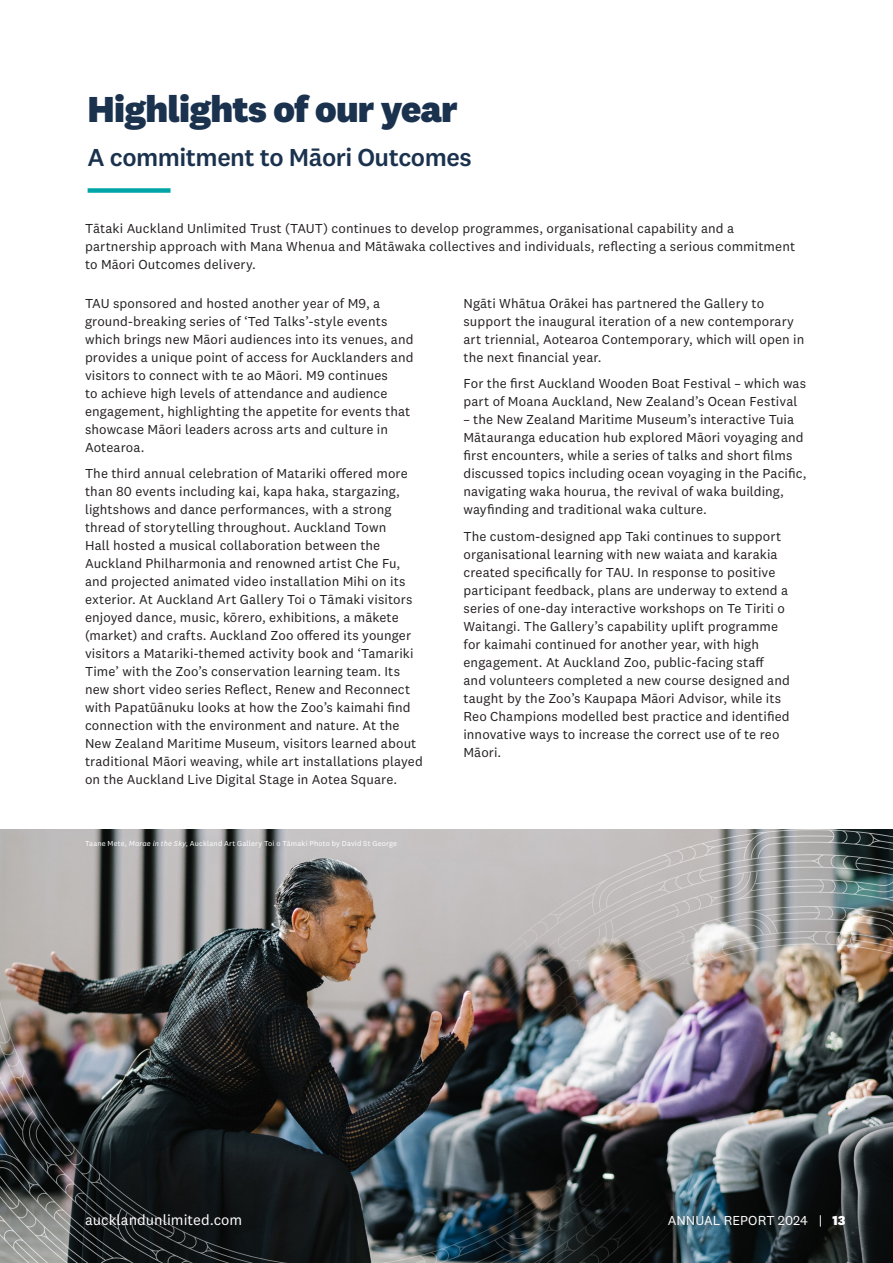
<style>
.page{position:relative;width:893px;height:1263px;background:#fff}
.page>*{position:absolute;margin:0;border:0;box-sizing:border-box;transform-origin:0 0}
._2024_Header{font:800 37.5px "National 2";letter-spacing:-.02em;color:#1b324f}
._2024_Header_Secondary{font:500 25.5px "National 2";letter-spacing:-.02em;color:#1b324f}
.t1{font:15px "National 2";color:#fff}
._2024_Body{font:13.5px/18px "National 2";letter-spacing:.01em;color:#231f20}
.t2{font:13.5px "National 2";color:#fff}
._2024_Body_Header{font:7.5px "National 2";letter-spacing:.025em;color:#fff}
.s1{font-style:italic}
.s2{font-weight:800}
</style>
<div class="page">
<img style="left:0;top:829px;width:893px;height:434px">
<img style="left:0;top:950px;width:790px;height:313px">
<img style="left:357px;top:829px;width:536px;height:431px">
<div style="left:88px;top:188px;width:83px;height:5px;background:#00a6a7"></div>
<div style="left:664px;top:1211px;width:148px;height:18px;background:#231f20;opacity:.5"></div>
<div style="left:81px;top:1210px;width:165px;height:19px;background:#231f20;opacity:.5"></div>
<div style="left:816px;top:1211px;width:34px;height:20px;background:#231f20;opacity:.5"></div>
<p class="_2024_Header" style="left:88px;top:86px;width:372px">Highlights of our year</p>
<p class="_2024_Header_Secondary" style="left:88px;top:142px;width:386px">A commitment to Māori Outcomes</p>
<p class="_2024_Body" style="left:85px;top:220px;width:712px">Tātaki Auckland Unlimited Trust (TAUT) continues to develop programmes, organisational capability and a partnership approach with Mana Whenua and Mātāwaka collectives and individuals, reflecting a serious commitment to Māori Outcomes delivery.</p>
<p class="_2024_Body" style="left:85px;top:294px;width:330px">TAU sponsored and hosted another year of M9, a ground-breaking series of ‘Ted Talks’-style events which brings new Māori audiences into its venues, and provides a unique point of access for Aucklanders and visitors to connect with te ao Māori. M9 continues<br>to achieve high levels of attendance and audience engagement, highlighting the appetite for events that showcase Māori leaders across arts and culture in Aotearoa.</p>
<p class="_2024_Body" style="left:85px;top:464px;width:339px">The third annual celebration of Matariki offered more than 80 events including kai, kapa haka, stargazing, lightshows and dance performances, with a strong thread of storytelling throughout. Auckland Town<br>Hall hosted a musical collaboration between the Auckland Philharmonia and renowned artist Che Fu, and projected animated video installation Mihi on its exterior. At Auckland Art Gallery Toi o Tāmaki visitors enjoyed dance, music, kōrero, exhibitions, a mākete (market) and crafts. Auckland Zoo offered its younger visitors a Matariki-themed activity book and ‘Tamariki Time’ with the Zoo’s conservation learning team. Its new short video series Reflect, Renew and Reconnect with Papatūānuku looks at how the Zoo’s kaimahi find connection with the environment and nature. At the New Zealand Maritime Museum, visitors learned about traditional Māori weaving, while art installations played on the Auckland Live Digital Stage in Aotea Square.</p>
<p class="_2024_Body" style="left:463px;top:294px;width:342px">Ngāti Whātua Orākei has partnered the Gallery to support the inaugural iteration of a new contemporary art triennial, Aotearoa Contemporary, which will open in the next financial year.</p>
<p class="_2024_Body" style="left:463px;top:374px;width:344px">For the first Auckland Wooden Boat Festival – which was part of Moana Auckland, New Zealand’s Ocean Festival</p>
<p class="_2024_Body" style="left:463px;top:410px;width:344px">– the New Zealand Maritime Museum’s interactive Tuia Mātauranga education hub explored Māori voyaging and first encounters, while a series of talks and short films discussed topics including ocean voyaging in the Pacific, navigating waka hourua, the revival of waka building, wayfinding and traditional waka culture.</p>
<p class="_2024_Body" style="left:463px;top:527px;width:328px">The custom-designed app Taki continues to support organisational learning with new waiata and karakia created specifically for TAU. In response to positive participant feedback, plans are underway to extend a series of one-day interactive workshops on Te Tiriti o Waitangi. The Gallery’s capability uplift programme for kaimahi continued for another year, with high engagement. At Auckland Zoo, public-facing staff and volunteers completed a new course designed and taught by the Zoo’s Kaupapa Māori Advisor, while its Reo Champions modelled best practice and identified innovative ways to increase the correct use of te reo Māori.</p>
<p class="_2024_Body_Header" style="left:85px;top:839px;width:314px">Taane Mete, <span class="s1">Marae in the Sky</span>, Auckland Art Gallery Toi o Tāmaki Photo by David St George</p>
<p class="t1" style="left:85px;top:1211px;width:159px">aucklandunlimited.com</p>
<p class="t2" style="left:668px;top:1212px;width:179px">ANNUAL REPORT 2024 | <span class="s2">13</span></p>
</div>
